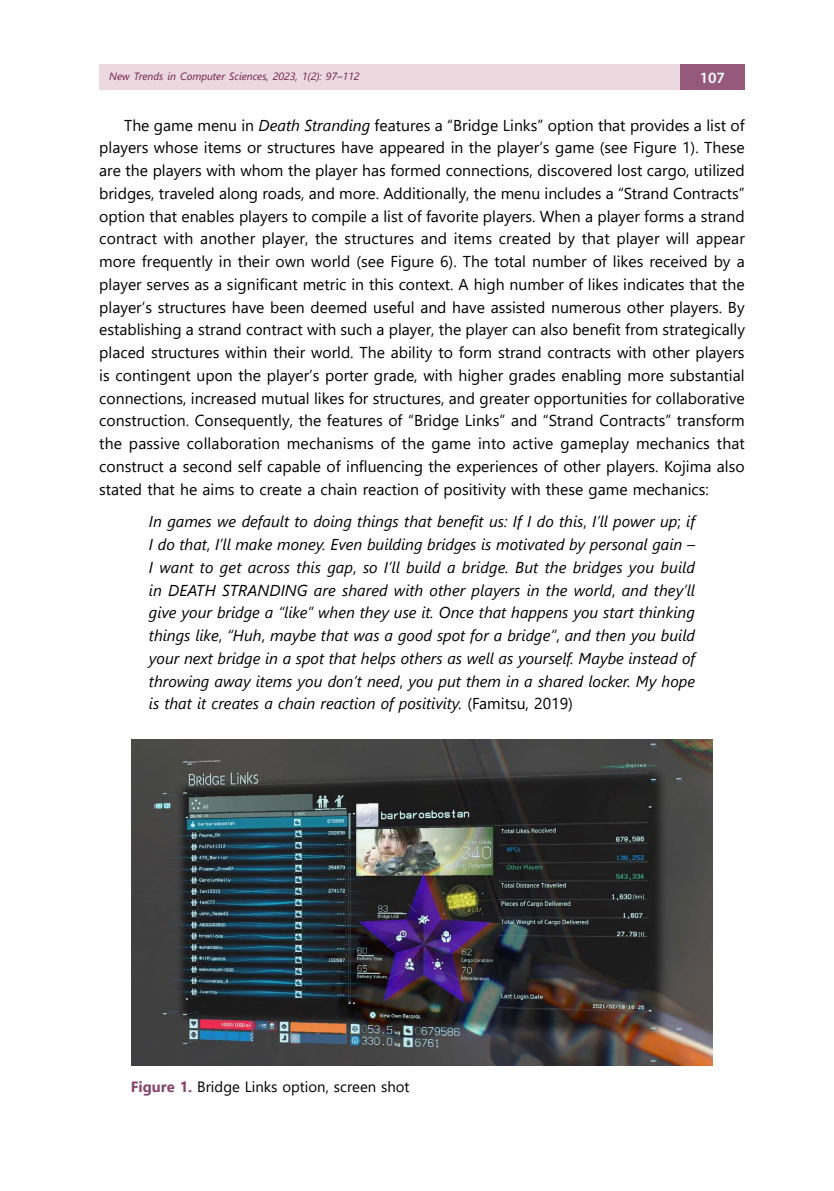
<style>
.page{position:relative;width:834px;height:1191px;background:#fff}
.page>*{position:absolute;margin:0;border:0;box-sizing:border-box;transform-origin:0 0}
.t1{font:15.75px/22.8px "Segoe UI";color:#000;text-align:justify}
.t2{font:italic 15.75px/22.8px "Segoe UI";color:#000;text-align:justify}
.t3{font:600 15.75px "Myriad Pro";color:#fff}
.t4{font:14.88px "Segoe UI";color:#000}
.t5{font:italic 10.5px "Segoe UI";color:#6e1e4d}
.s1{font-style:italic}
.s2{font-style:normal}
.s3{font-weight:700;color:#87456c}
</style>
<div class="page">
<div style="left:99px;top:64px;width:581px;height:26px;background:#ecd9df"></div>
<div style="left:680px;top:64px;width:64px;height:26px;background:#95597c"></div>
<img style="left:131px;top:739px;width:581px;height:327px">
<p class="t5" style="left:109px;top:67px;width:252px">New Trends in Computer Sciences, 2023, 1(2): 97–112</p>
<p class="t3" style="left:699px;top:67px;width:27px">107</p>
<p class="t1" style="left:99px;top:112px;width:647px;text-indent:25px">The game menu in <span class="s1">Death Stranding</span> features a “Bridge Links” option that provides a list of players whose items or structures have appeared in the player’s game (see Figure 1). These are the players with whom the player has formed connections, discovered lost cargo, utilized bridges, traveled along roads, and more. Additionally, the menu includes a “Strand Contracts” option that enables players to compile a list of favorite players. When a player forms a strand contract with another player, the structures and items created by that player will appear more frequently in their own world (see Figure 6). The total number of likes received by a player serves as a significant metric in this context. A high number of likes indicates that the player’s structures have been deemed useful and have assisted numerous other players. By establishing a strand contract with such a player, the player can also benefit from strategically placed structures within their world. The ability to form strand contracts with other players is contingent upon the player’s porter grade, with higher grades enabling more substantial connections, increased mutual likes for structures, and greater opportunities for collaborative construction. Consequently, the features of “Bridge Links” and “Strand Contracts” transform the passive collaboration mechanisms of the game into active gameplay mechanics that construct a second self capable of influencing the experiences of other players. Kojima also stated that he aims to create a chain reaction of positivity with these game mechanics:</p>
<p class="t2" style="left:149px;top:508px;width:547px">In games we default to doing things that benefit us: If I do this<span class="s2">,</span> I’ll power up<span class="s2">;</span> if I do that<span class="s2">,</span> I’ll make money. Even building bridges is motivated by personal gain – I want to get across this gap<span class="s2">,</span> so I’ll build a bridge. But the bridges you build in DEATH STRANDING are shared with other players in the world<span class="s2">,</span> and they’ll give your bridge a “like” when they use it. Once that happens you start thinking things like<span class="s2">,</span> “Huh<span class="s2">,</span> maybe that was a good spot for a bridge”<span class="s2">,</span> and then you build your next bridge in a spot that helps others as well as yourself. Maybe instead of throwing away items you don’t need<span class="s2">,</span> you put them in a shared locker. My hope is that it creates a chain reaction of positivity. <span class="s2">(Famitsu, 2019)</span></p>
<p class="t4" style="left:131px;top:1072px;width:280px"><span class="s3">Figure 1.</span> Bridge Links option, screen shot</p>
</div>
